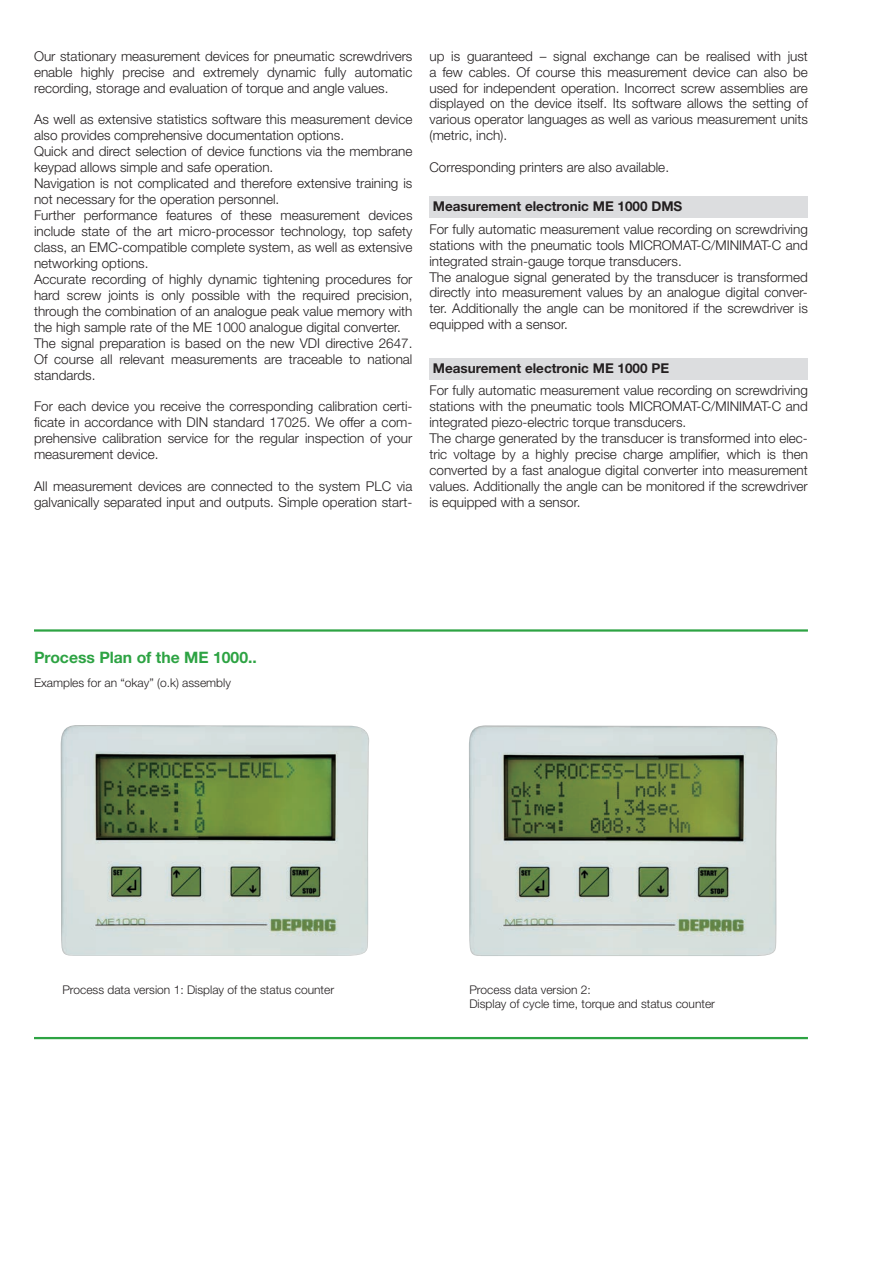
<style>
.page{position:relative;width:893px;height:1263px;background:#fff}
.page>*{position:absolute;margin:0;border:0;box-sizing:border-box;transform-origin:0 0}
.t1{font:700 15.75px "Helvetica Neue LT Std";color:#2da343}
.t2{font:300 13.5px/15.9px "Helvetica Neue LT Std";color:#231f20}
.t3{font:700 13.5px "Helvetica Neue LT Std";color:#231f20}
.t4{font:300 12px/13.5px "Helvetica Neue LT Std";color:#231f20}
</style>
<div class="page">
<div style="left:429px;top:196px;width:379px;height:22px;background:#dcdddf"></div>
<div style="left:429px;top:359px;width:379px;height:21px;background:#dcdddf"></div>
<img style="left:61px;top:725px;width:308px;height:231px">
<img style="left:469px;top:725px;width:309px;height:231px">
<hr style="left:34px;top:629px;width:774px;height:3px;background:#2da343">
<hr style="left:34px;top:1037px;width:774px;height:2px;background:#2da343">
<p class="t2" style="left:34px;top:48px;width:380px;text-align:justify">Our stationary measurement devices for pneumatic screwdrivers enable highly precise and extremely dynamic fully automatic recording, storage and evaluation of torque and angle values.</p>
<p class="t2" style="left:34px;top:111px;width:380px">As well as extensive statistics software this measurement device also provides comprehensive documentation options.<br>Quick and direct selection of device functions via the membrane keypad allows simple and safe operation.<br>Navigation is not complicated and therefore extensive training is not necessary for the operation personnel.<br>Further performance features of these measurement devices include state of the art micro-processor technology, top safety class, an EMC-compatible complete system, as well as extensive networking options.<br>Accurate recording of highly dynamic tightening procedures for hard screw joints is only possible with the required precision, through the combination of an analogue peak value memory with the high sample rate of the ME 1000 analogue digital converter.<br>The signal preparation is based on the new VDI directive 2647.<br>Of course all relevant measurements are traceable to national standards.</p>
<p class="t2" style="left:34px;top:398px;width:380px;text-align:justify">For each device you receive the corresponding calibration certi&shy;ficate in accordance with DIN standard 17025. We offer a com&shy;prehensive calibration service for the regular inspection of your measurement device.</p>
<p class="t2" style="left:34px;top:478px;width:380px">All measurement devices are connected to the system PLC via galvanically separated input and outputs. Simple operation start-</p>
<p class="t2" style="left:429px;top:48px;width:380px;text-align:justify">up is guaranteed – signal exchange can be realised with just a few cables. Of course this measurement device can also be used for independent operation. Incorrect screw assemblies are displayed on the device itself. Its software allows the setting of various operator languages as well as various measurement units (metric, inch).</p>
<p class="t2" style="left:429px;top:159px;width:241px">Corresponding printers are also available.</p>
<p class="t3" style="left:433px;top:198px;width:251px">Measurement electronic ME 1000 DMS</p>
<p class="t2" style="left:429px;top:221px;width:380px">For fully automatic measurement value recording on screwdriving stations with the pneumatic tools MICROMAT-C/MINIMAT-C and integrated strain-gauge torque transducers.<br>The analogue signal generated by the transducer is transformed directly into measurement values by an analogue digital conver&shy;ter. Additionally the angle can be monitored if the screwdriver is equipped with a sensor.</p>
<p class="t3" style="left:433px;top:360px;width:238px">Measurement electronic ME 1000 PE</p>
<p class="t2" style="left:429px;top:382px;width:380px">For fully automatic measurement value recording on screwdriving stations with the pneumatic tools MICROMAT-C/MINIMAT-C and integrated piezo-electric torque transducers.<br>The charge generated by the transducer is transformed into elec&shy;tric voltage by a highly precise charge amplifier, which is then converted by a fast analogue digital converter into measurement values. Additionally the angle can be monitored if the screwdriver is equipped with a sensor.</p>
<p class="t1" style="left:34px;top:647px;width:224px">Process Plan of the ME 1000..</p>
<p class="t4" style="left:34px;top:676px;width:198px">Examples for an “okay” (o.k) assembly</p>
<p class="t4" style="left:62px;top:983px;width:273px">Process data version 1: Display of the status counter</p>
<p class="t4" style="left:469px;top:983px;width:247px">Process data version 2:<br>Display of cycle time, torque and status counter</p>
</div>
